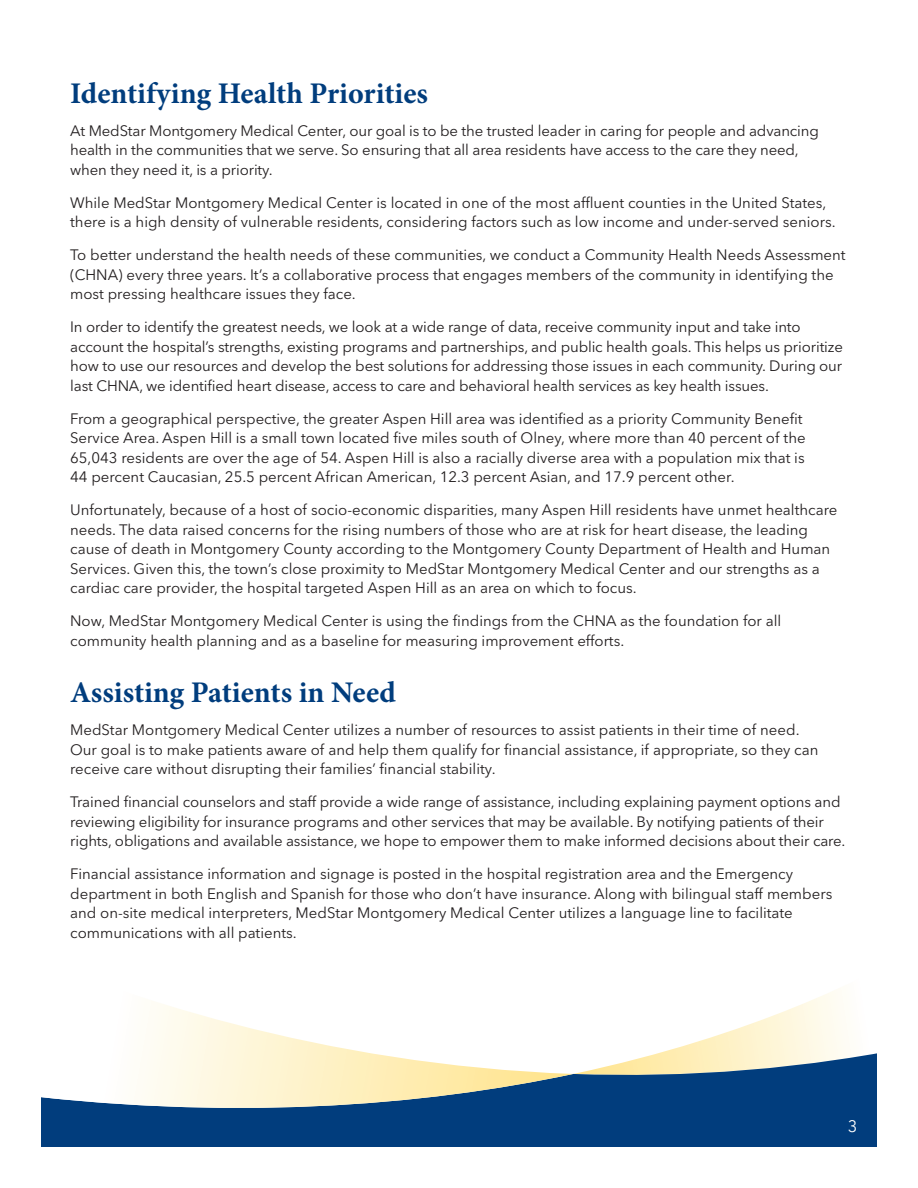
<style>
.page{position:relative;width:918px;height:1188px;background:#fff}
.page>*{position:absolute;margin:0;border:0;box-sizing:border-box;transform-origin:0 0}
.t1{font:700 30px "Minion Pro";letter-spacing:-.005em;color:#013d7d}
.t2{font:16.5px "Avenir Next LT Pro";color:#fff}
.t3{font:15px/19.5px "Avenir Next LT Pro";color:#231f20}
</style>
<div class="page">
<svg style="left:694px;top:990px;width:151px;height:53px"></svg>
<svg style="left:41px;top:1043px;width:836px;height:104px;background:#2d5d8c"></svg>
<svg style="left:41px;top:1003px;width:532px;height:119px"></svg>
<h1 class="t1" style="left:70px;top:72px;width:359px">Identifying Health Priorities</h1>
<p class="t3" style="left:70px;top:121px;width:750px">At MedStar Montgomery Medical Center, our goal is to be the trusted leader in caring for people and advancing health in the communities that we serve. So ensuring that all area residents have access to the care they need, when they need it, is a priority.</p>
<p class="t3" style="left:70px;top:193px;width:767px">While MedStar Montgomery Medical Center is located in one of the most affluent counties in the United States, there is a high density of vulnerable residents, considering factors such as low income and under-served seniors.</p>
<p class="t3" style="left:70px;top:245px;width:777px">To better understand the health needs of these communities, we conduct a Community Health Needs Assessment (CHNA) every three years. It’s a collaborative process that engages members of the community in identifying the most pressing healthcare issues they face.</p>
<p class="t3" style="left:70px;top:317px;width:774px">In order to identify the greatest needs, we look at a wide range of data, receive community input and take into account the hospital’s strengths, existing programs and partnerships, and public health goals. This helps us prioritize how to use our resources and develop the best solutions for addressing those issues in each community. During our last CHNA, we identified heart disease, access to care and behavioral health services as key health issues.</p>
<p class="t3" style="left:70px;top:409px;width:737px">From a geographical perspective, the greater Aspen Hill area was identified as a priority Community Benefit Service Area. Aspen Hill is a small town located five miles south of Olney, where more than 40 percent of the 65,043 residents are over the age of 54. Aspen Hill is also a racially diverse area with a population mix that is 44 percent Caucasian, 25.5 percent African American, 12.3 percent Asian, and 17.9 percent other.</p>
<p class="t3" style="left:70px;top:500px;width:769px">Unfortunately, because of a host of socio-economic disparities, many Aspen Hill residents have unmet healthcare needs. The data raised concerns for the rising numbers of those who are at risk for heart disease, the leading cause of death in Montgomery County according to the Montgomery County Department of Health and Human Services. Given this, the town’s close proximity to MedStar Montgomery Medical Center and our strengths as a cardiac care provider, the hospital targeted Aspen Hill as an area on which to focus.</p>
<p class="t3" style="left:70px;top:611px;width:713px">Now, MedStar Montgomery Medical Center is using the findings from the CHNA as the foundation for all community health planning and as a baseline for measuring improvement efforts.</p>
<h1 class="t1" style="left:70px;top:671px;width:327px">Assisting Patients in Need</h1>
<p class="t3" style="left:70px;top:720px;width:750px">MedStar Montgomery Medical Center utilizes a number of resources to assist patients in their time of need.<br>Our goal is to make patients aware of and help them qualify for financial assistance, if appropriate, so they can receive care without disrupting their families’ financial stability.</p>
<p class="t3" style="left:70px;top:792px;width:777px">Trained financial counselors and staff provide a wide range of assistance, including explaining payment options and reviewing eligibility for insurance programs and other services that may be available. By notifying patients of their rights, obligations and available assistance, we hope to empower them to make informed decisions about their care.</p>
<p class="t3" style="left:70px;top:864px;width:764px">Financial assistance information and signage is posted in the hospital registration area and the Emergency department in both English and Spanish for those who don’t have insurance. Along with bilingual staff members and on-site medical interpreters, MedStar Montgomery Medical Center utilizes a language line to facilitate communications with all patients.</p>
<p class="t2" style="left:848px;top:1117px;width:11px">3</p>
</div>
